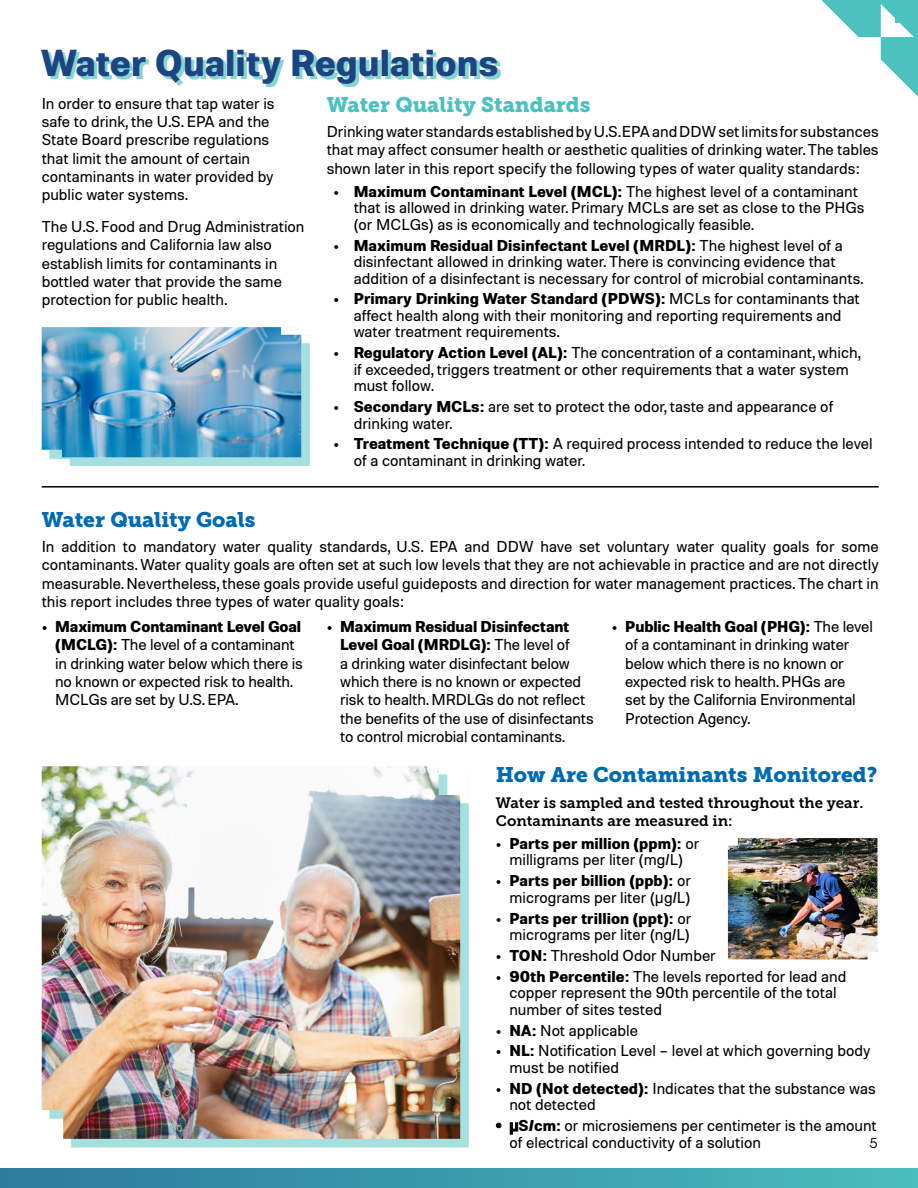
<style>
.page{position:relative;width:918px;height:1188px;background:#fff}
.page>*{position:absolute;margin:0;border:0;box-sizing:border-box;transform-origin:0 0}
.t1{font:700 37.5px "Molde";color:#1c4482}
.t2{font:21px "Museo Slab 900";color:#006ab3}
.t3{font:21px "Museo Slab 900";color:#4bc2be}
.t4{font:15.75px/18.3px "Molde";color:#000}
.t5{font:15px/18px "Museo Slab 700";color:#000}
.t6{font:13.5px "ITC Avant Garde Std";color:#000}
.s1{font-weight:700}
.s2{font-family:"Arial"}
.s3{font-family:"Arial";font-weight:700}
</style>
<div class="page">
<div style="left:0;top:1169px;width:918px;height:19px;background:linear-gradient(to right,#2c7a9d,#4abcbc)"></div>
<svg style="left:821px;top:0;width:97px;height:97px"></svg>
<div style="left:50px;top:335px;width:260px;height:131px;background:#4bc2be;opacity:.5"></div>
<img style="left:42px;top:327px;width:259px;height:130px">
<div style="left:44px;top:52px;width:456px;height:35px;background:#4bc2be;opacity:.69"></div>
<img style="left:728px;top:838px;width:150px;height:121px">
<hr style="left:42px;top:486px;width:837px;height:2px;background:#000">
<div style="left:50px;top:774px;width:419px;height:374px;background:#4bc2be;opacity:.5"></div>
<img style="left:42px;top:766px;width:418px;height:373px">
<h2 class="t1" style="left:40px;top:38px;width:460px">Water Quality Regulations</h2>
<p class="t4" style="left:42px;top:93px;width:234px">In order to ensure that tap water is safe to drink, the U.S. EPA and the<br>State Board prescribe regulations that limit the amount of certain contaminants in water provided by public water systems.</p>
<p class="t4" style="left:42px;top:217px;width:264px">The U.S. Food and Drug Administration regulations and California law also establish limits for contaminants in bottled water that provide the same protection for public health.</p>
<h3 class="t3" style="left:327px;top:92px;width:265px">Water Quality Standards</h3>
<p class="t4" style="left:327px;top:122px;width:554px;text-align:justify">Drinking water standards established by U.S. EPA and DDW set limits for substances that may affect consumer health or aesthetic qualities of drinking water. The tables shown later in this report specify the following types of water quality standards:</p>
<p class="t4" style="left:354px;top:182px;width:512px;line-height:16.5px;text-indent:-20px"><span class="s1">• Maximum Contaminant Level (MCL):</span> The highest level of a contaminant that is allowed in drinking water. Primary MCLs are set as close to the PHGs (or MCLGs) as is economically and technologically feasible.</p>
<p class="t4" style="left:354px;top:236px;width:511px;line-height:16.5px;text-indent:-20px"><span class="s1">• Maximum Residual Disinfectant Level (MRDL):</span> The highest level of a disinfectant allowed in drinking water. There is convincing evidence that addition of a disinfectant is necessary for control of microbial contaminants.</p>
<p class="t4" style="left:354px;top:290px;width:508px;line-height:16.5px;text-indent:-20px"><span class="s1">• Primary Drinking Water Standard (PDWS):</span> MCLs for contaminants that affect health along with their monitoring and reporting requirements and water treatment requirements.</p>
<p class="t4" style="left:354px;top:344px;width:509px;line-height:16.5px;text-indent:-20px"><span class="s1">• Regulatory Action Level (AL):</span> The concentration of a contaminant, which, if exceeded, triggers treatment or other requirements that a water system must follow.</p>
<p class="t4" style="left:354px;top:398px;width:481px;line-height:16.5px;text-indent:-20px"><span class="s1">• Secondary MCLs:</span> are set to protect the odor, taste and appearance of drinking water.</p>
<p class="t4" style="left:354px;top:435px;width:521px;line-height:16.5px;text-indent:-20px"><span class="s1">• Treatment Technique (TT):</span> A required process intended to reduce the level of a contaminant in drinking water.</p>
<h3 class="t2" style="left:42px;top:508px;width:215px">Water Quality Goals</h3>
<p class="t4" style="left:42px;top:537px;width:839px;text-align:justify">In addition to mandatory water quality standards, U.S. EPA and DDW have set voluntary water quality goals for some contaminants. Water quality goals are often set at such low levels that they are not achievable in practice and are not directly measurable. Nevertheless, these goals provide useful guideposts and direction for water management practices. The chart in this report includes three types of water quality goals:</p>
<p class="t4" style="left:55px;top:617px;width:249px;text-indent:-13px"><span class="s1">• Maximum Contaminant Level Goal (MCLG):</span> The level of a contaminant in drinking water below which there is no known or expected risk to health.<br>MCLGs are set by U.S. EPA.</p>
<p class="t4" style="left:340px;top:617px;width:255px;text-indent:-13px"><span class="s1">• Maximum Residual Disinfectant Level Goal (MRDLG):</span> The level of<br>a drinking water disinfectant below which there is no known or expected risk to health. MRDLGs do not reflect the benefits of the use of disinfectants to control microbial contaminants.</p>
<p class="t4" style="left:625px;top:617px;width:249px;text-indent:-13px"><span class="s1">• Public Health Goal (PHG):</span> The level of a contaminant in drinking water below which there is no known or expected risk to health. PHGs are<br>set by the California Environmental<br>Protection Agency.</p>
<h3 class="t2" style="left:496px;top:762px;width:383px">How Are Contaminants Monitored?</h3>
<p class="t5" style="left:496px;top:794px;width:369px">Water is sampled and tested throughout the year.<br>Contaminants are measured in:</p>
<p class="t4" style="left:496px;top:835px;width:205px;line-height:16.5px;text-align:center"><span class="s1">• Parts per million (ppm):</span> or milligrams per liter (mg/L)</p>
<p class="t4" style="left:496px;top:872px;width:197px;line-height:16.5px;text-align:right"><span class="s1">• Parts per billion (ppb):</span> or micrograms per liter (<span class="s2">µ</span>g/L)</p>
<p class="t4" style="left:496px;top:909px;width:197px;line-height:16.5px;text-align:right"><span class="s1">• Parts per trillion (ppt):</span> or micrograms per liter (ng/L)</p>
<p class="t4" style="left:496px;top:946px;width:221px"><span class="s1">• TON:</span> Threshold Odor Number</p>
<p class="t4" style="left:509px;top:967px;width:339px;line-height:16.5px;text-indent:-13px"><span class="s1">• 90th Percentile:</span> The levels reported for lead and copper represent the 90th percentile of the total number of sites tested</p>
<p class="t4" style="left:496px;top:1020px;width:144px"><span class="s1">• NA:</span> Not applicable</p>
<p class="t4" style="left:509px;top:1042px;width:363px;line-height:16.5px;text-indent:-13px"><span class="s1">• NL:</span> Notification Level – level at which governing body must be notified</p>
<p class="t4" style="left:509px;top:1079px;width:368px;line-height:16.5px;text-indent:-13px"><span class="s1">• ND (Not detected):</span> Indicates that the substance was not detected</p>
<p class="t4" style="left:509px;top:1117px;width:369px;line-height:16.5px;text-indent:-14px"><span class="s3">• µ</span><span class="s1">S/cm:</span> or microsiemens per centimeter is the amount of electrical conductivity of a solution</p>
<p class="t6" style="left:870px;top:1135px;width:9px">5</p>
</div>
